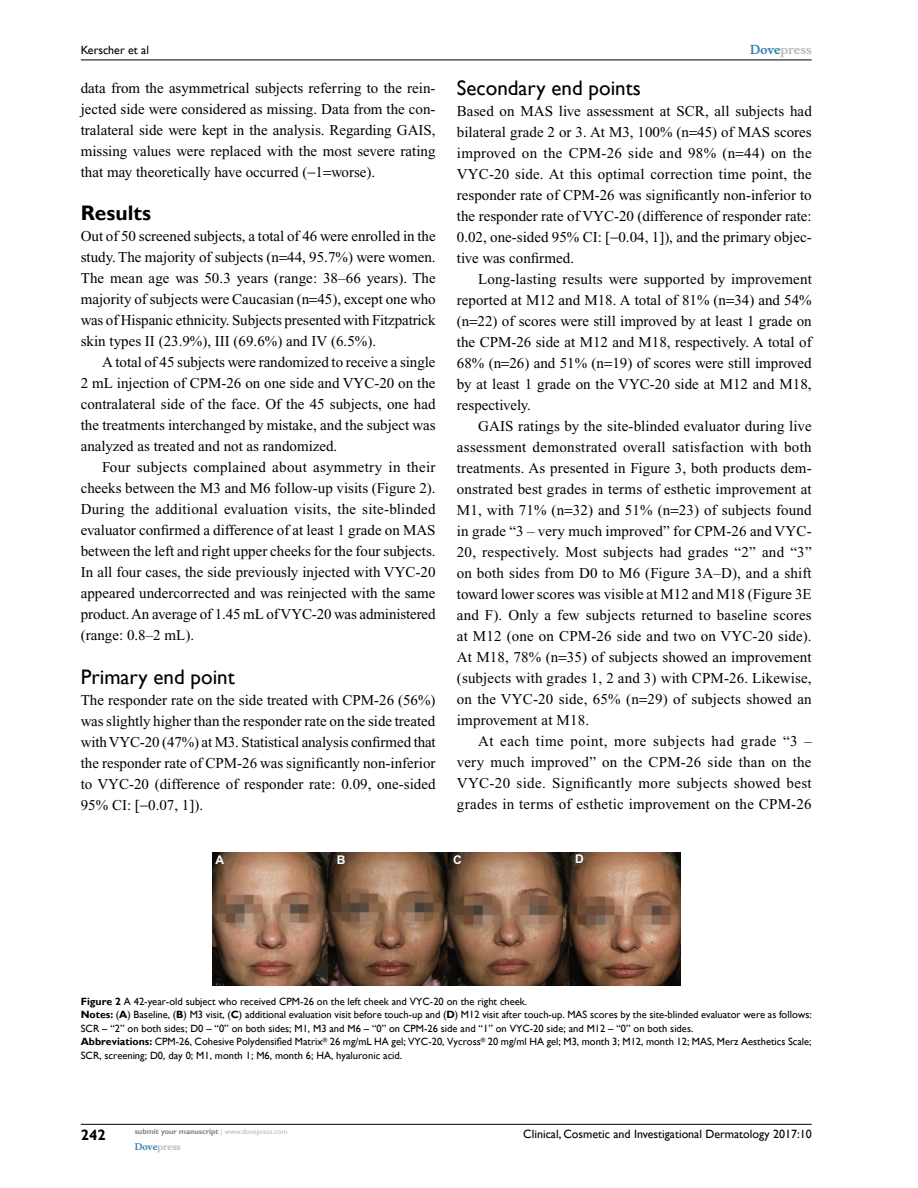
<style>
.page{position:relative;width:918px;height:1188px;background:#fff}
.page>*{position:absolute;margin:0;border:0;box-sizing:border-box;transform-origin:0 0}
.t1{font:21px "Gill Sans";color:#000}
.t2{font:700 21px "Gill Sans";color:#000}
.t3{font:15px/21px "Times New Roman";color:#000;text-align:justify}
.t4{font:700 15px "Gill Sans";color:#000}
.t5{font:12px "Gill Sans";color:#000}
.t6{font:700 12px "Musee";color:#b8babc}
.t7{font:700 12px "Arial";color:#fff}
.t8{font:10.5px/13.5px "Gill Sans";color:#000}
.t9{font:700 9px "Musee";color:#b8babc}
.t10{font:700 7.5px "Gill Sans";color:#808285}
.s1{color:#3785ad}
.s2{font-weight:700}
.s3{font-weight:400;color:#b8babc}
</style>
<div class="page">
<hr style="left:81px;top:1124px;width:731px;height:1px;background:#000">
<hr style="left:81px;top:60px;width:731px;height:1px;background:#000">
<img style="left:212px;top:853px;width:468px;height:132px">
<p class="t5" style="left:81px;top:43px;width:70px">Kerscher et al</p>
<p class="t3" style="left:81px;top:77px;width:356px">data from the asymmetrical subjects referring to the rein&shy;jected side were considered as missing. Data from the con&shy;tralateral side were kept in the analysis. Regarding GAIS, missing values were replaced with the most severe rating that may theoretically have occurred ( 1 worse).</p>
<h1 class="t2" style="left:81px;top:200px;width:72px">Results</h1>
<p class="t3" style="left:81px;top:226px;width:357px">Out of 50 screened subjects, a total of 46 were enrolled in the study. The majority of subjects (n 44, 95.7%) were women.<br>The mean age was 50.3 years (range: 38–66 years). The majority of subjects were Caucasian (n 45), except one who was of Hispanic ethnicity. Subjects presented with Fitzpatrick skin types II (23.9%), III (69.6%) and IV (6.5%).</p>
<p class="t3" style="left:81px;top:352px;width:356px;text-indent:21px">A total of 45 subjects were randomized to receive a single 2 mL injection of CPM-26 on one side and VYC-20 on the contralateral side of the face. Of the 45 subjects, one had the treatments interchanged by mistake, and the subject was analyzed as treated and not as randomized.</p>
<p class="t3" style="left:81px;top:457px;width:356px;text-indent:21px">Four subjects complained about asymmetry in their cheeks between the M3 and M6 follow-up visits (Figure 2).<br>During the additional evaluation visits, the site-blinded evaluator confirmed a difference of at least 1 grade on MAS between the left and right upper cheeks for the four subjects.<br>In all four cases, the side previously injected with VYC-20 appeared undercorrected and was reinjected with the same product. An average of 1.45 mL of VYC-20 was administered (range: 0.8–2 mL).</p>
<h1 class="t1" style="left:81px;top:664px;width:156px">Primary end point</h1>
<p class="t3" style="left:81px;top:689px;width:356px">The responder rate on the side treated with CPM-26 (56%) was slightly higher than the responder rate on the side treated with VYC-20 (47%) at M3. Statistical analysis confirmed that the responder rate of CPM-26 was significantly non-inferior to VYC-20 (difference of responder rate: 0.09, one-sided 95% CI: [ 0.07, 1]).</p>
<p class="t6" style="left:750px;top:43px;width:63px"><span class="s1">Dove</span>press</p>
<h1 class="t1" style="left:457px;top:76px;width:185px">Secondary end points</h1>
<p class="t3" style="left:457px;top:101px;width:356px">Based on MAS live assessment at SCR, all subjects had bilateral grade 2 or 3. At M3, 100% (n 45) of MAS scores improved on the CPM-26 side and 98% (n 44) on the VYC-20 side. At this optimal correction time point, the responder rate of CPM-26 was significantly non-inferior to the responder rate of VYC-20 (difference of responder rate:<br>0.02, one-sided 95% CI: [ 0.04, 1]), and the primary objec&shy;tive was confirmed.</p>
<p class="t3" style="left:457px;top:269px;width:357px;text-indent:21px">Long-lasting results were supported by improvement reported at M12 and M18. A total of 81% (n 34) and 54% (n 22) of scores were still improved by at least 1 grade on the CPM-26 side at M12 and M18, respectively. A total of 68% (n 26) and 51% (n 19) of scores were still improved by at least 1 grade on the VYC-20 side at M12 and M18, respectively.</p>
<p class="t3" style="left:457px;top:416px;width:356px;text-indent:21px">GAIS ratings by the site-blinded evaluator during live assessment demonstrated overall satisfaction with both treatments. As presented in Figure 3, both products dem&shy;onstrated best grades in terms of esthetic improvement at M1, with 71% (n 32) and 51% (n 23) of subjects found in grade “3 – very much improved” for CPM-26 and VYC-20, respectively. Most subjects had grades “2” and “3” on both sides from D0 to M6 (Figure 3A–D), and a shift toward lower scores was visible at M12 and M18 (Figure 3E and F). Only a few subjects returned to baseline scores at M12 (one on CPM-26 side and two on VYC-20 side).<br>At M18, 78% (n 35) of subjects showed an improvement (subjects with grades 1, 2 and 3) with CPM-26. Likewise, on the VYC-20 side, 65% (n 29) of subjects showed an improvement at M18.</p>
<p class="t3" style="left:457px;top:731px;width:356px;text-indent:21px">At each time point, more subjects had grade “3 – very much improved” on the CPM-26 side than on the VYC-20 side. Significantly more subjects showed best grades in terms of esthetic improvement on the CPM-26</p>
<p class="t7" style="left:215px;top:852px;width:10px">A</p>
<p class="t7" style="left:337px;top:852px;width:10px">B</p>
<p class="t7" style="left:453px;top:852px;width:10px">C</p>
<p class="t7" style="left:575px;top:851px;width:10px">D</p>
<p class="t8" style="left:81px;top:994px;width:732px"><span class="s2">Figure 2</span> A 42-year-old subject who received CPM-26 on the left cheek and VYC-20 on the right cheek.<br><span class="s2">Notes:</span> (<span class="s2">A</span>) Baseline, (<span class="s2">B</span>) M3 visit, (<span class="s2">C</span>) additional evaluation visit before touch-up and (<span class="s2">D</span>) M12 visit after touch-up. MAS scores by the site-blinded evaluator were as follows:<br>SCR – “2” on both sides; D0 – “0” on both sides; M1, M3 and M6 – “0” on CPM-26 side and “1” on VYC-20 side; and M12 – “0” on both sides.<br><span class="s2">Abbreviations:</span> CPM-26, Cohesive Polydensified Matrix<sup>®</sup> 26 mg/mL HA gel; VYC-20, Vycross<sup>®</sup> 20 mg/ml HA gel; M3, month 3; M12, month 12; MAS, Merz Aesthetics Scale; SCR, screening; D0, day 0; M1, month 1; M6, month 6; HA, hyaluronic acid.</p>
<p class="t4" style="left:81px;top:1126px;width:26px">242</p>
<p class="t10" style="left:135px;top:1127px;width:154px">submit your manuscript <span class="s3">| www.dovepress.com</span></p>
<p class="t9" style="left:135px;top:1141px;width:48px"><span class="s1">Dove</span>press</p>
<p class="t5" style="left:523px;top:1127px;width:290px">Clinical, Cosmetic and Investigational Dermatology 2017:10</p>
</div>
